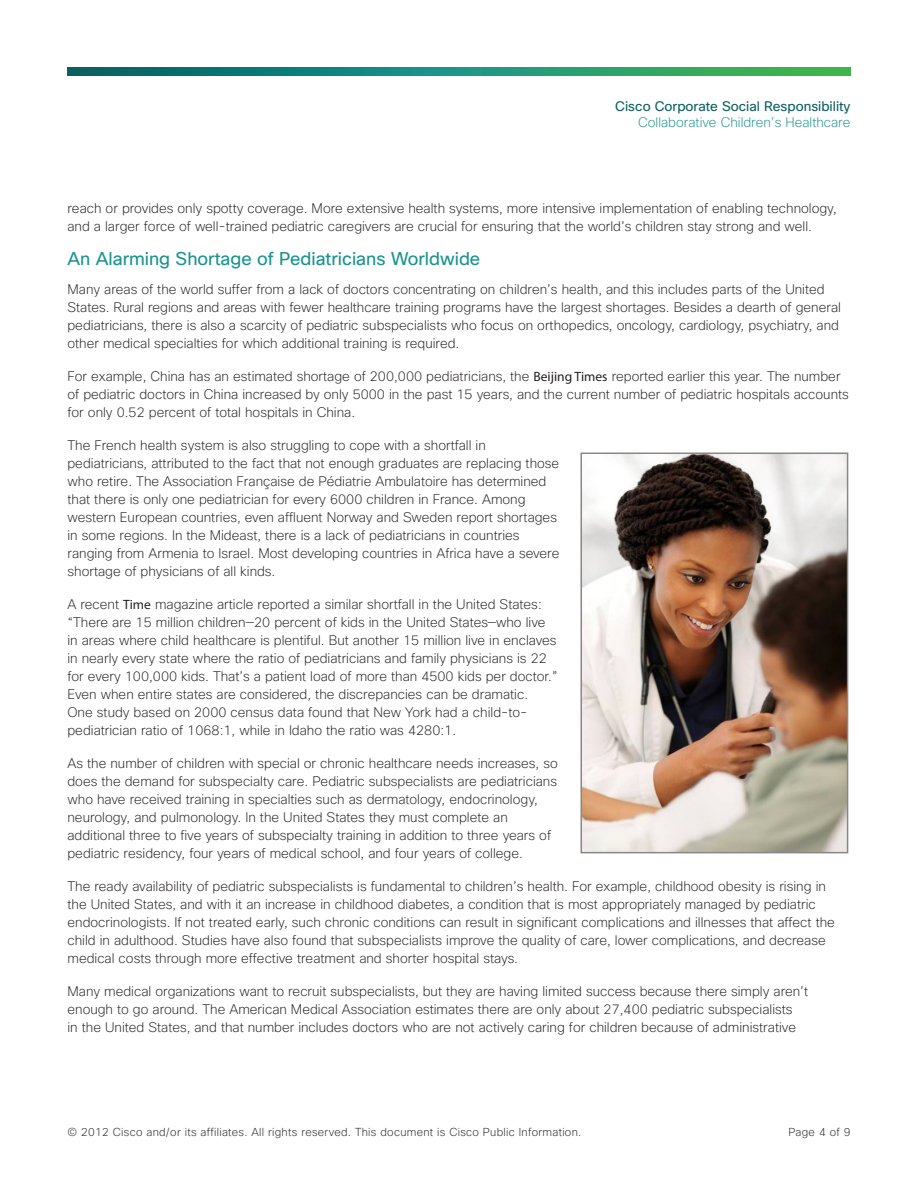
<style>
.page{position:relative;width:918px;height:1188px;background:#fff}
.page>*{position:absolute;margin:0;border:0;box-sizing:border-box;transform-origin:0 0}
.t1{font:18px "Cisco Sans";color:#19938f}
.t2{font:200 13.5px/18px "Cisco Sans";color:#231f20}
.t3{font:13.5px "Cisco Sans";color:#0d605f}
.t4{font:200 13.5px "Cisco Sans";color:#19938f}
.t5{font:200 11.25px "Cisco Sans";letter-spacing:.025em;color:#231f20}
.s1{font-family:"Myriad Pro";font-weight:400}
</style>
<div class="page">
<svg style="left:68px;top:68px;width:782px;height:8px;background:#1e906e"></svg>
<img style="left:583px;top:456px;width:262px;height:394px">
<div style="left:580px;top:453px;width:268px;height:400px;border:2px solid #878787"></div>
<p class="t3" style="left:615px;top:98px;width:237px">Cisco Corporate Social Responsibility</p>
<p class="t4" style="left:638px;top:114px;width:214px">Collaborative Children’s Healthcare</p>
<p class="t2" style="left:68px;top:199px;width:771px">reach or provides only spotty coverage. More extensive health systems, more intensive implementation of enabling technology, and a larger force of well-trained pediatric caregivers are crucial for ensuring that the world’s children stay strong and well.</p>
<h1 class="t1" style="left:68px;top:247px;width:414px">An Alarming Shortage of Pediatricians Worldwide</h1>
<p class="t2" style="left:68px;top:280px;width:775px">Many areas of the world suffer from a lack of doctors concentrating on children’s health, and this includes parts of the United States. Rural regions and areas with fewer healthcare training programs have the largest shortages. Besides a dearth of general pediatricians, there is also a scarcity of pediatric subspecialists who focus on orthopedics, oncology, cardiology, psychiatry, and other medical specialties for which additional training is required.</p>
<p class="t2" style="left:68px;top:367px;width:783px">For example, China has an estimated shortage of 200,000 pediatricians, the <span class="s1">Beijing Times</span> reported earlier this year. The number of pediatric doctors in China increased by only 5000 in the past 15 years, and the current number of pediatric hospitals accounts for only 0.52 percent of total hospitals in China.</p>
<p class="t2" style="left:68px;top:436px;width:493px">The French health system is also struggling to cope with a shortfall in pediatricians, attributed to the fact that not enough graduates are replacing those who retire. The Association Française de Pédiatrie Ambulatoire has determined that there is only one pediatrician for every 6000 children in France. Among western European countries, even affluent Norway and Sweden report shortages in some regions. In the Mideast, there is a lack of pediatricians in countries ranging from Armenia to Israel. Most developing countries in Africa have a severe shortage of physicians of all kinds.</p>
<p class="t2" style="left:68px;top:595px;width:492px">A recent <span class="s1">Time</span> magazine article reported a similar shortfall in the United States: “There are 15 million children—20 percent of kids in the United States—who live in areas where child healthcare is plentiful. But another 15 million live in enclaves in nearly every state where the ratio of pediatricians and family physicians is 22 for every 100,000 kids. That’s a patient load of more than 4500 kids per doctor.” Even when entire states are considered, the discrepancies can be dramatic.<br>One study based on 2000 census data found that New York had a child-to&shy;pediatrician ratio of 1068:1, while in Idaho the ratio was 4280:1.</p>
<p class="t2" style="left:68px;top:754px;width:492px">As the number of children with special or chronic healthcare needs increases, so does the demand for subspecialty care. Pediatric subspecialists are pediatricians who have received training in specialties such as dermatology, endocrinology, neurology, and pulmonology. In the United States they must complete an additional three to five years of subspecialty training in addition to three years of pediatric residency, four years of medical school, and four years of college.</p>
<p class="t2" style="left:68px;top:877px;width:769px">The ready availability of pediatric subspecialists is fundamental to children’s health. For example, childhood obesity is rising in the United States, and with it an increase in childhood diabetes, a condition that is most appropriately managed by pediatric endocrinologists. If not treated early, such chronic conditions can result in significant complications and illnesses that affect the child in adulthood. Studies have also found that subspecialists improve the quality of care, lower complications, and decrease medical costs through more effective treatment and shorter hospital stays.</p>
<p class="t2" style="left:68px;top:982px;width:742px">Many medical organizations want to recruit subspecialists, but they are having limited success because there simply aren’t enough to go around. The American Medical Association estimates there are only about 27,400 pediatric subspecialists<br>in the United States, and that number includes doctors who are not actively caring for children because of administrative</p>
<p class="t5" style="left:68px;top:1124px;width:515px">© 2012 Cisco and/or its affiliates. All rights reserved. This document is Cisco Public Information.</p>
<p class="t5" style="left:788px;top:1124px;width:64px">Page 4 of 9</p>
</div>
